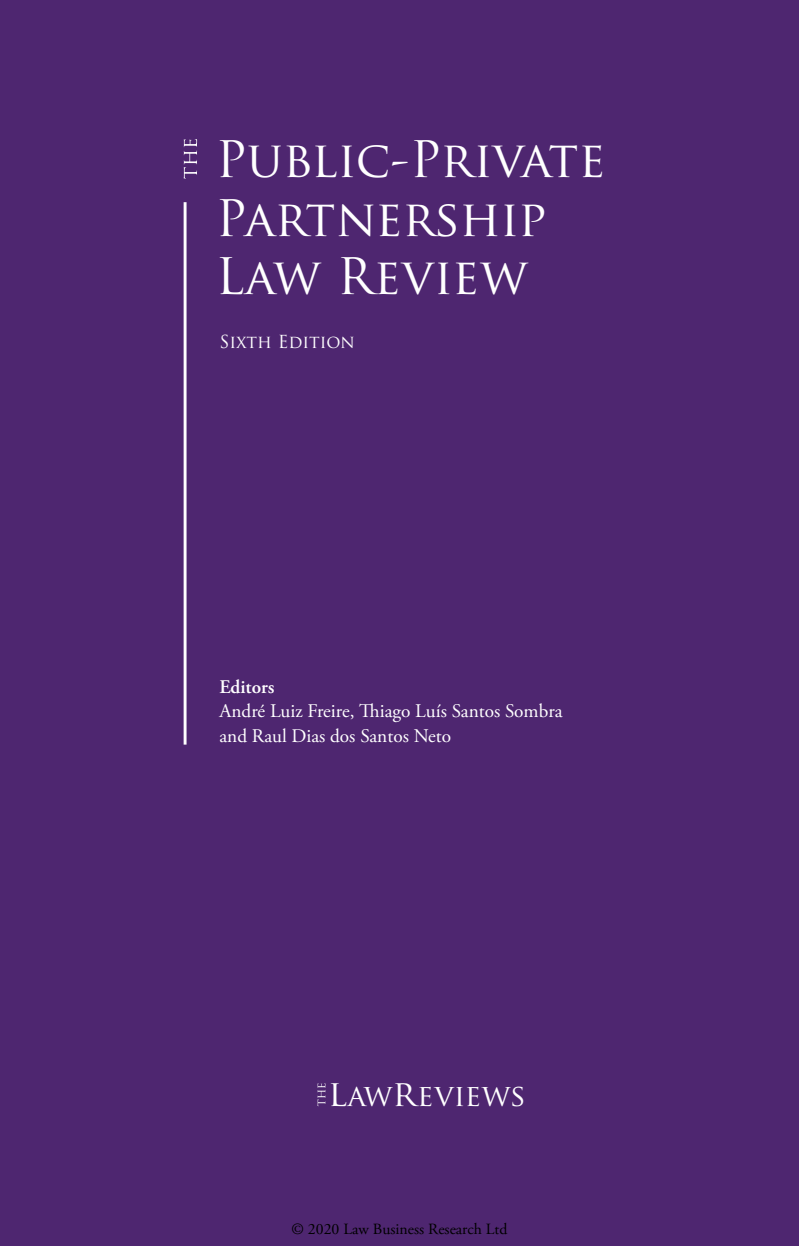
<style>
.page{position:relative;width:799px;height:1246px;background:#fff}
.page>*{position:absolute;margin:0;border:0;box-sizing:border-box;transform-origin:0 0}
.t1{font:49px/58.8px "Trajan Pro";letter-spacing:-.005em;color:#fff}
.t2{font:29.75px "Trajan Pro";color:#fff}
.t3{font:19.25px/24.8px "Adobe Garamond Pro";color:#fff}
.t4{font:600 19.25px "Adobe Garamond Pro";color:#fff}
.t5{font:17.5px "Trajan Pro";color:#fff}
.t6{font:15.75px "Adobe Garamond Pro";color:#000}
.s1{font-size:35.7px}
</style>
<div class="page">
<div style="left:0;top:0;width:799px;height:1245px;background:#4e2670"></div>
<svg style="left:184px;top:139px;width:13px;height:40px"></svg>
<hr style="left:184px;top:202px;width:2px;height:542px;background:#fff">
<svg style="left:317px;top:1083px;width:8px;height:22px"></svg>
<h1 class="t1" style="left:215px;top:129px;width:391px">Public-Private<br>Partnership<br>Law Review</h1>
<p class="t5" style="left:219px;top:331px;width:137px">Sixth Edition</p>
<p class="t4" style="left:219px;top:675px;width:57px">Editors</p>
<p class="t3" style="left:219px;top:699px;width:344px">André Luiz Freire, Thiago Luís Santos Sombra and Raul Dias dos Santos Neto</p>
<h2 class="t2" style="left:328px;top:1076px;width:199px"><span class="s1">l</span>aw<span class="s1">r</span>eviews</h2>
<p class="t6" style="left:291px;top:1218px;width:217px">© 2020 Law Business Research Ltd</p>
</div>
